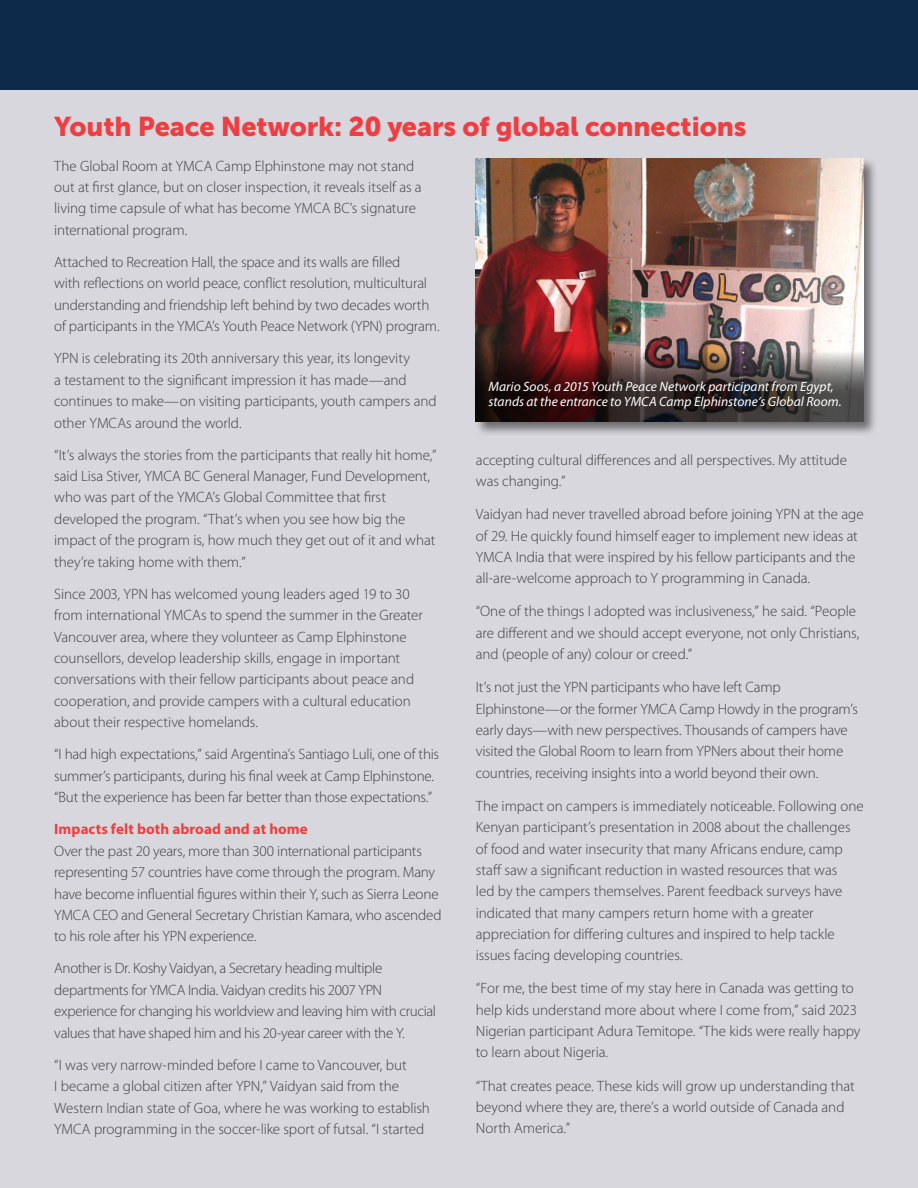
<style>
.page{position:relative;width:918px;height:1188px;background:#fff}
.page>*{position:absolute;margin:0;border:0;box-sizing:border-box;transform-origin:0 0}
.t1{font:27px "Museo Sans 900";letter-spacing:-.005em;color:#ef3e42}
.P2{font:300 15px/21.5px "Myriad Pro";letter-spacing:-.005em;color:#414042}
.P2-2{font:300 15px/21.5px "Myriad Pro";letter-spacing:-.025em;color:#414042}
.P2-3{font:700 15px "Myriad Pro";letter-spacing:.005em;color:#ef3e42}
.t2{font:italic 13.5px/15px "Myriad Pro";color:#fff}
</style>
<div class="page">
<div style="left:0;top:90px;width:918px;height:1098px;background:#d7d7dd"></div>
<div style="left:0;top:0;width:918px;height:89px;background:#0e2a4b"></div>
<div style="left:473px;top:157px;width:405px;height:280px;background:#000;opacity:.5"></div>
<img style="left:475px;top:159px;width:388px;height:192px">
<img style="left:475px;top:351px;width:388px;height:71px">
<h2 class="t1" style="left:54px;top:111px;width:694px">Youth Peace Network: 20 years of global connections</h2>
<p class="P2" style="left:54px;top:155px;width:369px">The Global Room at YMCA Camp Elphinstone may not stand out at first glance, but on closer inspection, it reveals itself as a living time capsule of what has become YMCA BC’s signature international program.</p>
<p class="P2" style="left:54px;top:252px;width:387px">Attached to Recreation Hall, the space and its walls are filled<br>with reflections on world peace, conflict resolution, multicultural understanding and friendship left behind by two decades worth of participants in the YMCA’s Youth Peace Network (YPN) program.</p>
<p class="P2" style="left:54px;top:348px;width:384px">YPN is celebrating its 20th anniversary this year, its longevity<br>a testament to the significant impression it has made—and continues to make—on visiting participants, youth campers and other YMCAs around the world.</p>
<p class="P2" style="left:54px;top:444px;width:384px">“It’s always the stories from the participants that really hit home,” said Lisa Stiver, YMCA BC General Manager, Fund Development, who was part of the YMCA’s Global Committee that first developed the program. “That’s when you see how big the impact of the program is, how much they get out of it and what they’re taking home with them.”</p>
<p class="P2" style="left:54px;top:583px;width:370px">Since 2003, YPN has welcomed young leaders aged 19 to 30 from international YMCAs to spend the summer in the Greater Vancouver area, where they volunteer as Camp Elphinstone counsellors, develop leadership skills, engage in important conversations with their fellow participants about peace and cooperation, and provide campers with a cultural education about their respective homelands.</p>
<p class="P2" style="left:54px;top:744px;width:386px">“I had high expectations,” said Argentina’s Santiago Luli, one of this summer’s participants, during his final week at Camp Elphinstone. “But the experience has been far better than those expectations.”</p>
<p class="P2-3" style="left:54px;top:820px;width:255px">Impacts felt both abroad and at home</p>
<p class="P2" style="left:54px;top:840px;width:389px">Over the past 20 years, more than 300 international participants representing 57 countries have come through the program. Many have become influential figures within their Y, such as Sierra Leone YMCA CEO and General Secretary Christian Kamara, who ascended to his role after his YPN experience.</p>
<p class="P2-2" style="left:54px;top:958px;width:383px">Another is Dr. Koshy Vaidyan, a Secretary heading multiple departments for YMCA India. Vaidyan credits his 2007 YPN experience for changing his worldview and leaving him with crucial values that have shaped him and his 20-year career with the Y.</p>
<p class="P2" style="left:54px;top:1054px;width:377px">“I was very narrow-minded before I came to Vancouver, but<br>I became a global citizen after YPN,” Vaidyan said from the Western Indian state of Goa, where he was working to establish YMCA programming in the soccer-like sport of futsal. “I started</p>
<p class="t2" style="left:489px;top:379px;width:355px">Mario Soos, a 2015 Youth Peace Network participant from Egypt, stands at the entrance to YMCA Camp Elphinstone’s Global Room.</p>
<p class="P2" style="left:476px;top:449px;width:373px">accepting cultural differences and all perspectives. My attitude was changing.”</p>
<p class="P2" style="left:476px;top:504px;width:389px">Vaidyan had never travelled abroad before joining YPN at the age of 29. He quickly found himself eager to implement new ideas at YMCA India that were inspired by his fellow participants and the all-are-welcome approach to Y programming in Canada.</p>
<p class="P2" style="left:476px;top:601px;width:385px">“One of the things I adopted was inclusiveness,” he said. “People are different and we should accept everyone, not only Christians, and (people of any) colour or creed.”</p>
<p class="P2" style="left:476px;top:677px;width:384px">It’s not just the YPN participants who have left Camp Elphinstone—or the former YMCA Camp Howdy in the program’s early days—with new perspectives. Thousands of campers have visited the Global Room to learn from YPNers about their home countries, receiving insights into a world beyond their own.</p>
<p class="P2" style="left:476px;top:795px;width:389px">The impact on campers is immediately noticeable. Following one Kenyan participant’s presentation in 2008 about the challenges of food and water insecurity that many Africans endure, camp staff saw a significant reduction in wasted resources that was<br>led by the campers themselves. Parent feedback surveys have indicated that many campers return home with a greater appreciation for differing cultures and inspired to help tackle issues facing developing countries.</p>
<p class="P2" style="left:476px;top:978px;width:386px">“For me, the best time of my stay here in Canada was getting to help kids understand more about where I come from,” said 2023<br>Nigerian participant Adura Temitope. “The kids were really happy to learn about Nigeria.</p>
<p class="P2" style="left:476px;top:1075px;width:380px">“That creates peace. These kids will grow up understanding that beyond where they are, there’s a world outside of Canada and<br>North America.”</p>
</div>
